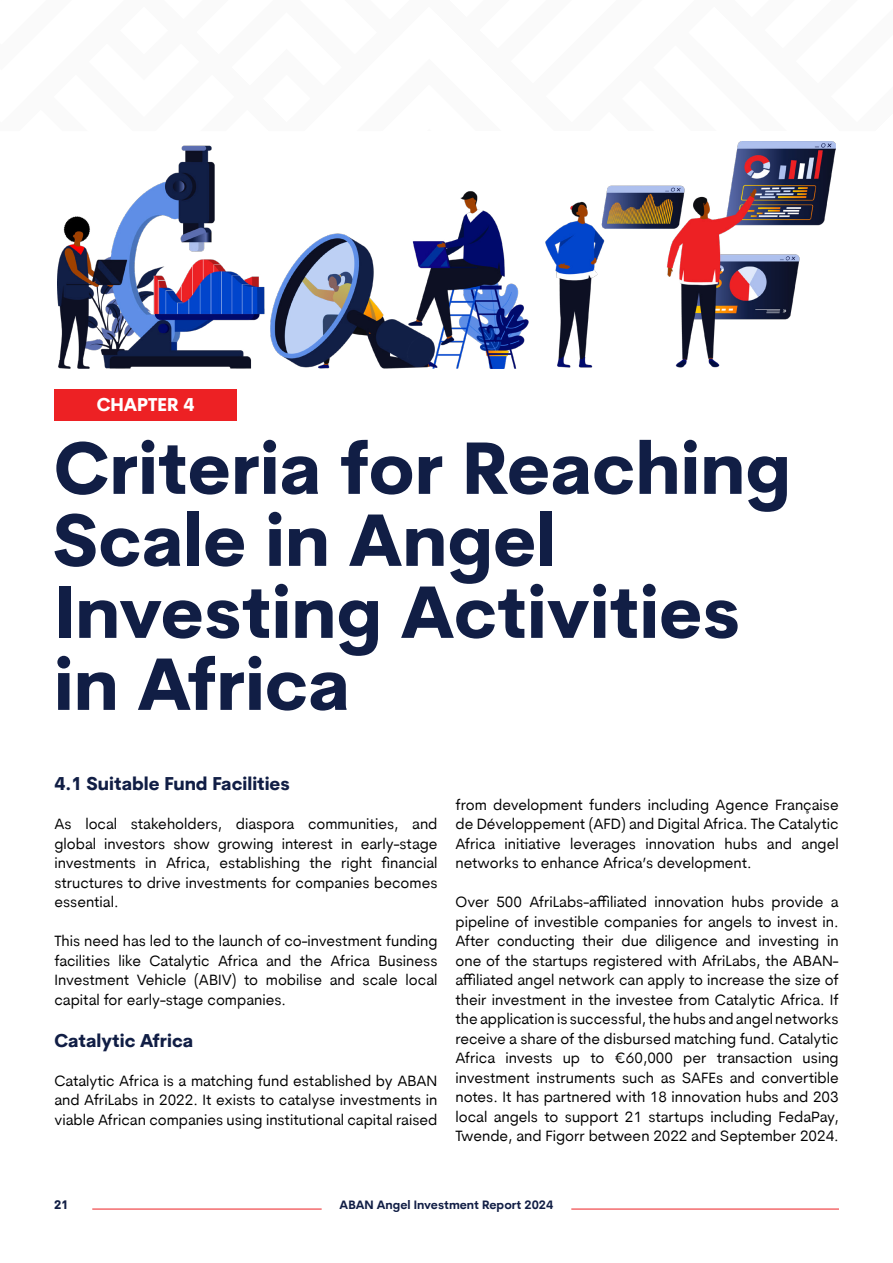
<style>
.page{position:relative;width:893px;height:1263px;background:#fff}
.page>*{position:absolute;margin:0;border:0;box-sizing:border-box;transform-origin:0 0}
.Headline{font:800 72px/72px "Cerebri Sans Pro";color:#111e45}
.Subheadline{font:800 18px "Cerebri Sans Pro";color:#111e45}
.Headline-2{font:800 18px "Cerebri Sans Pro";color:#fff}
.bodycopy{font:15px/19.5px "Cerebri Sans Pro";color:#000;text-align:justify}
.t1{font:700 12px "Cerebri Sans Pro";color:#111e45}
.t2{font:800 12px "Cerebri Sans Pro";color:#111e45}
</style>
<div class="page">
<hr style="left:92px;top:1209px;width:230px;height:1px;background:#ed2124">
<hr style="left:571px;top:1209px;width:268px;height:1px;background:#ed2124">
<img style="left:57px;top:141px;width:779px;height:227px">
<div style="left:54px;top:389px;width:183px;height:32px;background:#ed2124"></div>
<p class="Headline-2" style="left:97px;top:391px;width:99px">CHAPTER 4</p>
<p class="Headline" style="left:54px;top:427px;width:738px">Criteria for Reaching<br>Scale in Angel<br>Investing Activities</p>
<p class="Headline" style="left:54px;top:643px;width:297px">in Africa</p>
<p class="Subheadline" style="left:54px;top:770px;width:237px">4.1 Suitable Fund Facilities</p>
<p class="bodycopy" style="left:54px;top:813px;width:385px">As local stakeholders, diaspora communities, and global investors show growing interest in early-stage investments in Africa, establishing the right financial structures to drive investments for companies becomes essential.</p>
<p class="bodycopy" style="left:54px;top:930px;width:385px">This need has led to the launch of co-investment funding facilities like Catalytic Africa and the Africa Business Investment Vehicle (ABIV) to mobilise and scale local capital for early-stage companies.</p>
<p class="Subheadline" style="left:54px;top:1027px;width:140px">Catalytic Africa</p>
<p class="bodycopy" style="left:54px;top:1070px;width:385px">Catalytic Africa is a matching fund established by ABAN and AfriLabs in 2022. It exists to catalyse investments in viable African companies using institutional capital raised</p>
<p class="bodycopy" style="left:455px;top:794px;width:385px">from development funders including Agence Française de Développement (AFD) and Digital Africa. The Catalytic Africa initiative leverages innovation hubs and angel networks to enhance Africa’s development.</p>
<p class="bodycopy" style="left:455px;top:892px;width:385px">Over 500 AfriLabs-affiliated innovation hubs provide a pipeline of investible companies for angels to invest in.<br>After conducting their due diligence and investing in one of the startups registered with AfriLabs, the ABAN&shy;affiliated angel network can apply to increase the size of their investment in the investee from Catalytic Africa. If the application is successful, the hubs and angel networks receive a share of the disbursed matching fund. Catalytic Africa invests up to €60,000 per transaction using investment instruments such as SAFEs and convertible notes. It has partnered with 18 innovation hubs and 203 local angels to support 21 startups including FedaPay, Twende, and Figorr between 2022 and September 2024.</p>
<p class="t2" style="left:54px;top:1196px;width:16px">21</p>
<p class="t1" style="left:340px;top:1196px;width:215px">ABAN Angel Investment Report 2024</p>
</div>
